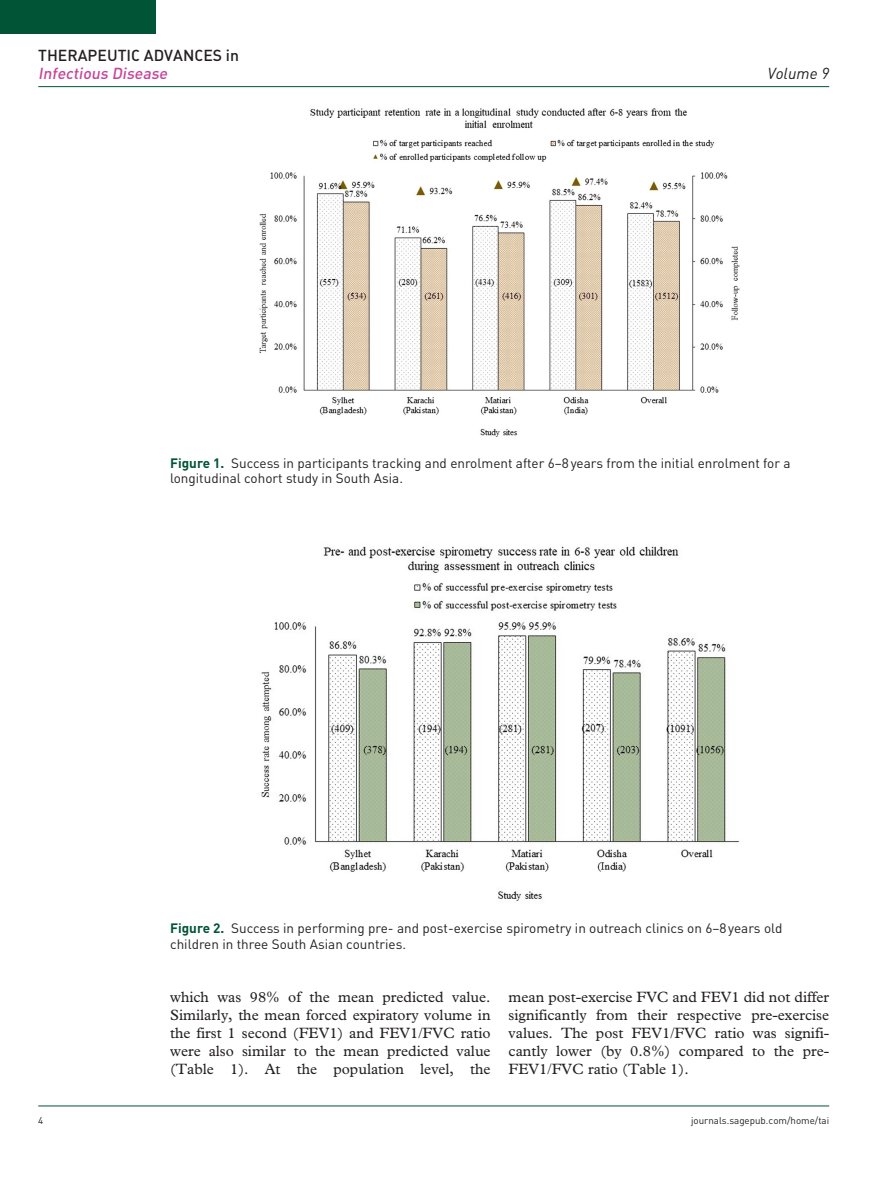
<style>
.page{position:relative;width:893px;height:1191px;background:#fff}
.page>*{position:absolute;margin:0;border:0;box-sizing:border-box;transform-origin:0 0}
.t1{font:15.75px "DIN Medium Alternate";color:#231f20}
.t2{font:italic 15.75px "DIN Medium Alternate";color:#c74499}
.t3{font:italic 15.75px "DIN";color:#231f20}
.t4{font:15px/18px "Plantin Std";color:#231f20;text-align:justify}
.t5{font:13.5px/15.8px "DIN";color:#231f20}
.t6{font:9.75px "DIN";color:#231f20}
.s1{font-weight:700;color:#015436}
</style>
<div class="page">
<hr style="left:38px;top:86px;width:791px;height:1px;background:#015436">
<hr style="left:38px;top:1105px;width:791px;height:1px;background:#015436">
<div style="left:0;top:0;width:155px;height:34px;background:#015436"></div>
<img style="left:259px;top:108px;width:481px;height:329px">
<img style="left:261px;top:546px;width:479px;height:355px">
<p class="t1" style="left:38px;top:45px;width:202px">THERAPEUTIC ADVANCES IN</p>
<p class="t2" style="left:38px;top:63px;width:134px">I nfectious Disease</p>
<p class="t3" style="left:768px;top:63px;width:63px">Volume 9</p>
<p class="t5" style="left:170px;top:454px;width:622px"><span class="s1">Figure 1.</span> Success in participants tracking and enrolment after 6–8years from the initial enrolment for a longitudinal cohort study in South Asia.</p>
<p class="t5" style="left:170px;top:919px;width:614px"><span class="s1">Figure 2.</span> Success in performing pre- and post-exercise spirometry in outreach clinics on 6–8years old children in three South Asian countries.</p>
<p class="t4" style="left:170px;top:988px;width:322px">which was 98% of the mean predicted value.<br>Similarly, the mean forced expiratory volume in the first 1 second (FEV1) and FEV1/FVC ratio were also similar to the mean predicted value (Table 1). At the population level, the</p>
<p class="t4" style="left:509px;top:988px;width:322px">mean post-exercise FVC and FEV1 did not differ significantly from their respective pre-exercise values. The post FEV1/FVC ratio was signifi&shy;cantly lower (by 0.8%) compared to the pre-FEV1/FVC ratio (Table 1).</p>
<p class="t6" style="left:38px;top:1114px;width:7px">4</p>
<p class="t6" style="left:691px;top:1114px;width:140px">journals.sagepub.com/home/tai</p>
</div>
